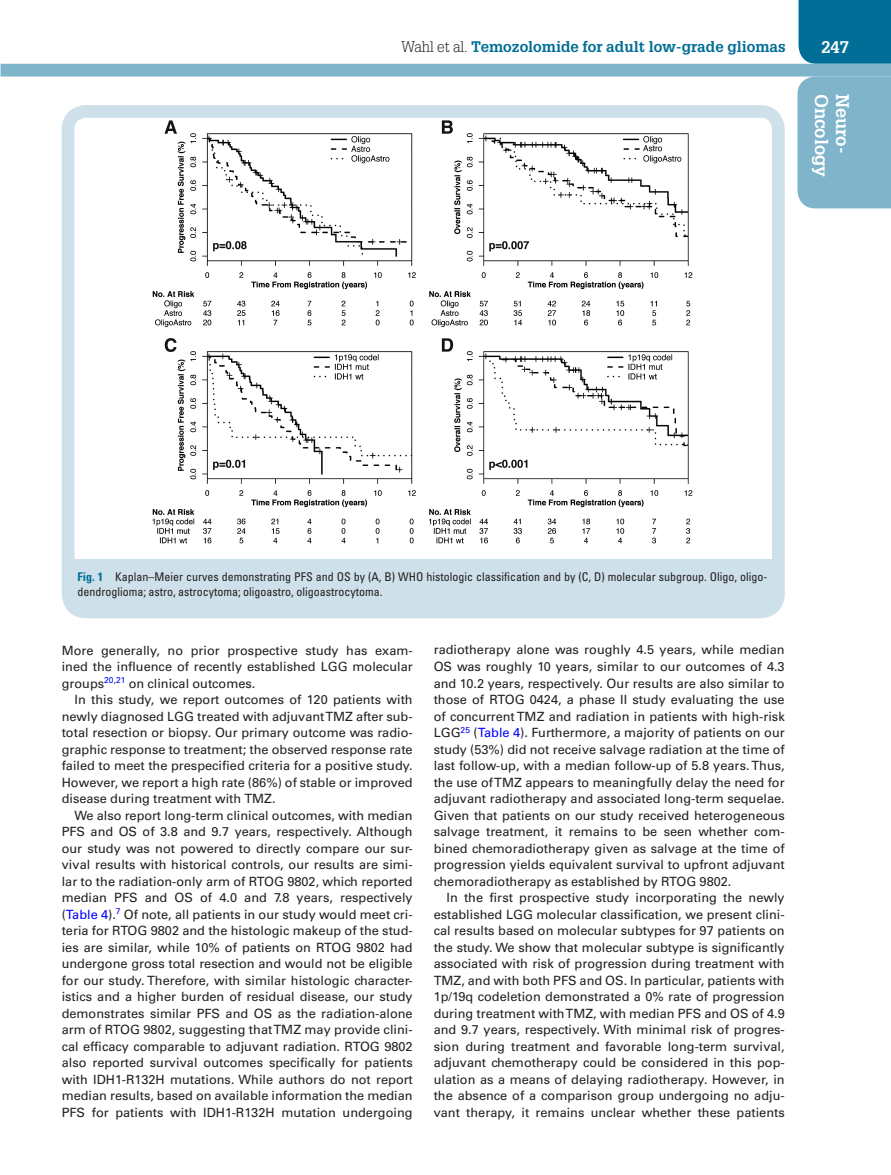
<style>
.page{position:relative;width:891px;height:1175px;background:#fff}
.page>*{position:absolute;margin:0;border:0;box-sizing:border-box;transform-origin:0 0}
.t1{font:700 18px "Glypha LT Std";color:#fff}
.t2{font:700 16.5px "Glypha LT Std";color:#fff}
.t3{font:700 15px "Glypha LT Std";color:#006e96}
.t4{font:12.75px/16.5px "Univers LT Std";color:#231f20;text-align:justify}
.t5{font:condensed 12px/15px "Univers LT Std";color:#231f20}
.s1{font-weight:300;color:#231f20}
.s2{font-weight:700;color:#006e96}
.s3{color:#00f}
</style>
<div class="page">
<div style="left:799px;top:0;width:92px;height:64px;background:#006e96"></div>
<div style="left:1px;top:64px;width:890px;height:12px;background:#7fb4ca"></div>
<div style="left:797px;top:76px;width:94px;height:132px;background:#7fb4ca"></div>
<div style="left:73px;top:559px;width:700px;height:50px;background:#cee0ea"></div>
<img style="left:152px;top:121px;width:540px;height:422px">
<div style="left:62px;top:105px;width:723px;height:513px;border:13px solid #cee0ea;border-radius:18px"></div>
<p class="t3" style="left:401px;top:37px;width:386px"><span class="s1">Wahl et al.</span> Temozolomide for adult low-grade gliomas</p>
<p class="t2" style="left:821px;top:37px;width:29px">247</p>
<h1 class="t1" style="left:833px;top:94px;width:85px;rotate:90deg">Oncology</h1>
<h1 class="t1" style="left:854px;top:94px;width:61px;rotate:90deg">Neuro-</h1>
<p class="t5" style="left:77px;top:569px;width:691px"><span class="s2">Fig. 1</span> Kaplan–Meier curves demonstrating PFS and OS by (A, B) WHO histologic classification and by (C, D) molecular subgroup. Oligo, oligo&shy;dendroglioma; astro, astrocytoma; oligoastro, oligoastrocytoma.</p>
<p class="t4" style="left:62px;top:642px;width:353px">More generally, no prior prospective study has exam&shy;ined the influence of recently established LGG molecular groups<sup>20</sup><sup>,</sup><sup>21</sup> on clinical outcomes.</p>
<p class="t4" style="left:62px;top:691px;width:353px;text-indent:13px">In this study, we report outcomes of 120 patients with newly diagnosed LGG treated with adjuvant TMZ after sub&shy;total resection or biopsy. Our primary outcome was radio&shy;graphic response to treatment; the observed response rate failed to meet the prespecified criteria for a positive study.<br>However, we report a high rate (86%) of stable or improved disease during treatment with TMZ.</p>
<p class="t4" style="left:62px;top:807px;width:353px;text-indent:13px">We also report long-term clinical outcomes, with median PFS and OS of 3.8 and 9.7 years, respectively. Although our study was not powered to directly compare our sur&shy;vival results with historical controls, our results are simi&shy;lar to the radiation-only arm of RTOG 9802, which reported median PFS and OS of 4.0 and 7.8 years, respectively (<span class="s3">Table 4</span>).<sup>7</sup> Of note, all patients in our study would meet cri&shy;teria for RTOG 9802 and the histologic makeup of the stud&shy;ies are similar, while 10% of patients on RTOG 9802 had undergone gross total resection and would not be eligible for our study. Therefore, with similar histologic character&shy;istics and a higher burden of residual disease, our study demonstrates similar PFS and OS as the radiation-alone arm of RTOG 9802, suggesting that TMZ may provide clini&shy;cal efficacy comparable to adjuvant radiation. RTOG 9802 also reported survival outcomes specifically for patients with IDH1-R132H mutations. While authors do not report median results, based on available information the median PFS for patients with IDH1-R132H mutation undergoing</p>
<p class="t4" style="left:434px;top:642px;width:353px">radiotherapy alone was roughly 4.5 years, while median OS was roughly 10 years, similar to our outcomes of 4.3 and 10.2 years, respectively. Our results are also similar to those of RTOG 0424, a phase II study evaluating the use of concurrent TMZ and radiation in patients with high-risk LGG<sup>25</sup> (<span class="s3">Table 4</span>). Furthermore, a majority of patients on our study (53%) did not receive salvage radiation at the time of last follow-up, with a median follow-up of 5.8 years. Thus, the use of TMZ appears to meaningfully delay the need for adjuvant radiotherapy and associated long-term sequelae.<br>Given that patients on our study received heterogeneous salvage treatment, it remains to be seen whether com&shy;bined chemoradiotherapy given as salvage at the time of progression yields equivalent survival to upfront adjuvant chemoradiotherapy as established by RTOG 9802.</p>
<p class="t4" style="left:434px;top:889px;width:353px;text-indent:13px">In the first prospective study incorporating the newly established LGG molecular classification, we present clini&shy;cal results based on molecular subtypes for 97 patients on the study. We show that molecular subtype is significantly associated with risk of progression during treatment with TMZ, and with both PFS and OS. In particular, patients with 1p/19q codeletion demonstrated a 0% rate of progression during treatment with TMZ, with median PFS and OS of 4.9 and 9.7 years, respectively. With minimal risk of progres&shy;sion during treatment and favorable long-term survival, adjuvant chemotherapy could be considered in this pop&shy;ulation as a means of delaying radiotherapy. However, in the absence of a comparison group undergoing no adju&shy;vant therapy, it remains unclear whether these patients</p>
</div>
